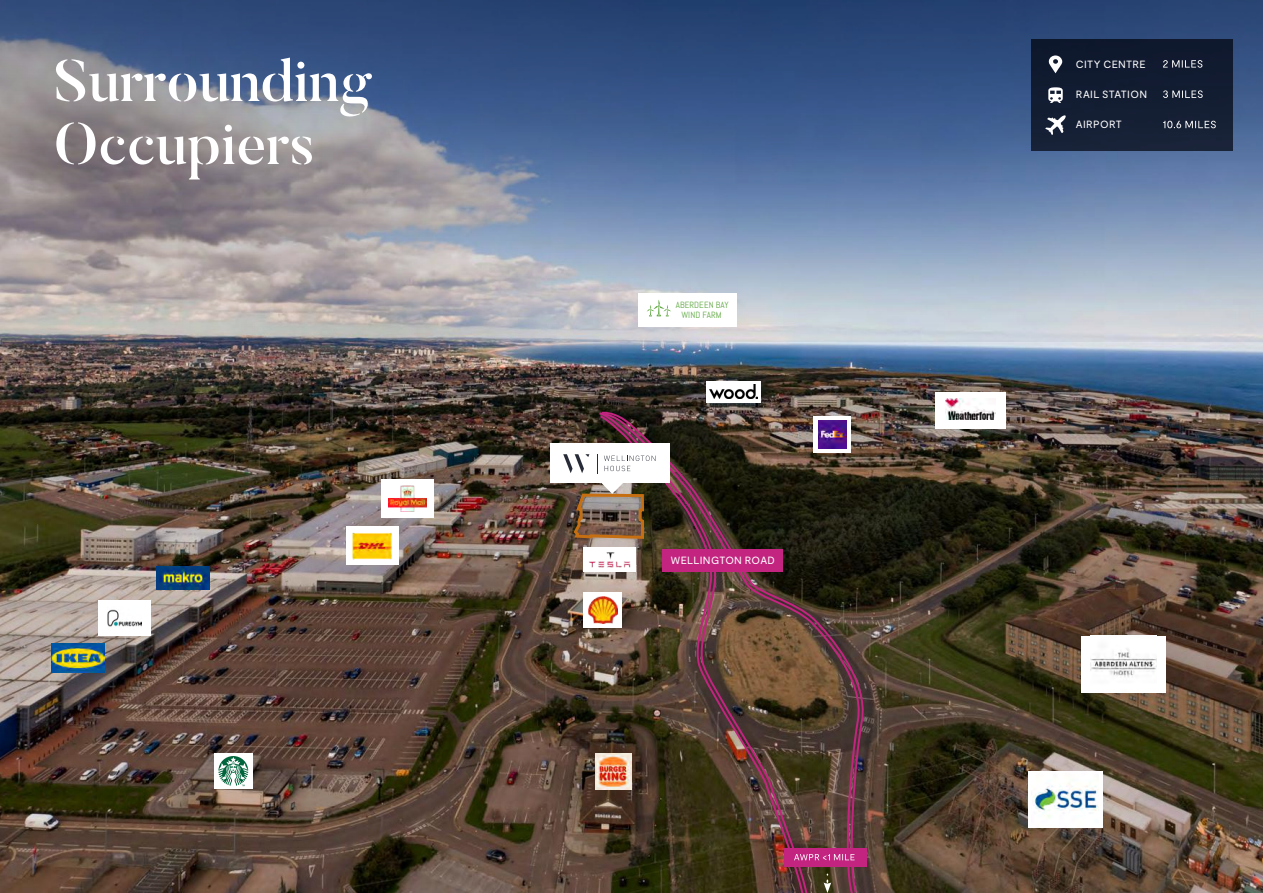
<style>
.page{position:relative;width:1263px;height:893px;background:#fff}
.page>*{position:absolute;margin:0;border:0;box-sizing:border-box;transform-origin:0 0}
.t1{font:500 58.5px/63px "Butler Stencil";color:#fff}
.t2{font:10.5px "Moderat";letter-spacing:.035em;color:#fff}
.t3{font:9px/10.5px "Abel";letter-spacing:.01em;color:#5fa841;text-align:center}
</style>
<div class="page">
<img style="left:0;top:342px;width:1263px;height:551px">
<svg style="left:0;top:0;width:1263px;height:342px;background:#7684a0"></svg>
<div style="left:1031px;top:39px;width:202px;height:112px;background:#121d32"></div>
<svg style="left:1048px;top:87px;width:15px;height:16px"></svg>
<svg style="left:1045px;top:115px;width:21px;height:20px"></svg>
<svg style="left:1049px;top:55px;width:13px;height:18px"></svg>
<svg style="left:1163px;top:60px;width:39px;height:8px"></svg>
<svg style="left:1163px;top:90px;width:40px;height:8px"></svg>
<svg style="left:1163px;top:121px;width:53px;height:7px"></svg>
<img style="left:52px;top:643px;width:53px;height:30px">
<img style="left:156px;top:567px;width:53px;height:22px">
<div style="left:381px;top:479px;width:52px;height:38px;background:#fff"></div>
<img style="left:388px;top:485px;width:38px;height:27px">
<div style="left:346px;top:526px;width:53px;height:38px;background:#fff"></div>
<img style="left:352px;top:532px;width:40px;height:28px">
<div style="left:583px;top:548px;width:53px;height:24px;background:#fff"></div>
<img style="left:589px;top:561px;width:7px;height:7px">
<div style="left:935px;top:392px;width:71px;height:36px;background:#fff"></div>
<img style="left:945px;top:399px;width:51px;height:21px">
<div style="left:706px;top:381px;width:55px;height:21px;background:#fff"></div>
<img style="left:709px;top:384px;width:48px;height:15px">
<div style="left:583px;top:592px;width:39px;height:36px;background:#fff"></div>
<img style="left:588px;top:597px;width:9px;height:26px">
<img style="left:596px;top:753px;width:1px;height:36px">
<div style="left:214px;top:753px;width:39px;height:36px;background:#fff"></div>
<svg style="left:218px;top:756px;width:30px;height:30px"></svg>
<div style="left:98px;top:601px;width:53px;height:35px;background:#fff"></div>
<img style="left:107px;top:609px;width:34px;height:18px">
<div style="left:1081px;top:636px;width:84px;height:56px;background:#fff"></div>
<img style="left:1090px;top:648px;width:66px;height:29px">
<div style="left:1028px;top:771px;width:75px;height:56px;background:#fff"></div>
<img style="left:1033px;top:783px;width:65px;height:35px">
<svg style="left:810px;top:412px;width:57px;height:481px;background:#4c3a31"></svg>
<svg style="left:597px;top:411px;width:213px;height:482px;background:#544335"></svg>
<img style="left:598px;top:414px;width:208px;height:479px">
<div style="left:663px;top:549px;width:120px;height:22px;background:#c22480"></div>
<div style="left:785px;top:848px;width:82px;height:18px;background:#c22480"></div>
<svg style="left:794px;top:854px;width:60px;height:6px"></svg>
<div style="left:639px;top:293px;width:98px;height:33px;background:#fff"></div>
<svg style="left:647px;top:300px;width:24px;height:16px"></svg>
<img style="left:818px;top:420px;width:28px;height:28px">
<div style="left:550px;top:443px;width:119px;height:40px;background:#fff"></div>
<img style="left:563px;top:454px;width:92px;height:87px">
<h1 class="t1" style="left:54px;top:49px;width:320px">Surrounding<br>Occupiers</h1>
<p class="t3" style="left:676px;top:299px;width:54px">ABERDEEN BAY<br>WIND FARM</p>
<p class="t2" style="left:671px;top:554px;width:106px">WELLINGTON ROAD</p>
<p class="t2" style="left:1076px;top:58px;width:71px">CITY CENTRE</p>
<p class="t2" style="left:1076px;top:88px;width:73px">RAIL STATION</p>
<p class="t2" style="left:1076px;top:118px;width:47px">AIRPORT</p>
</div>
